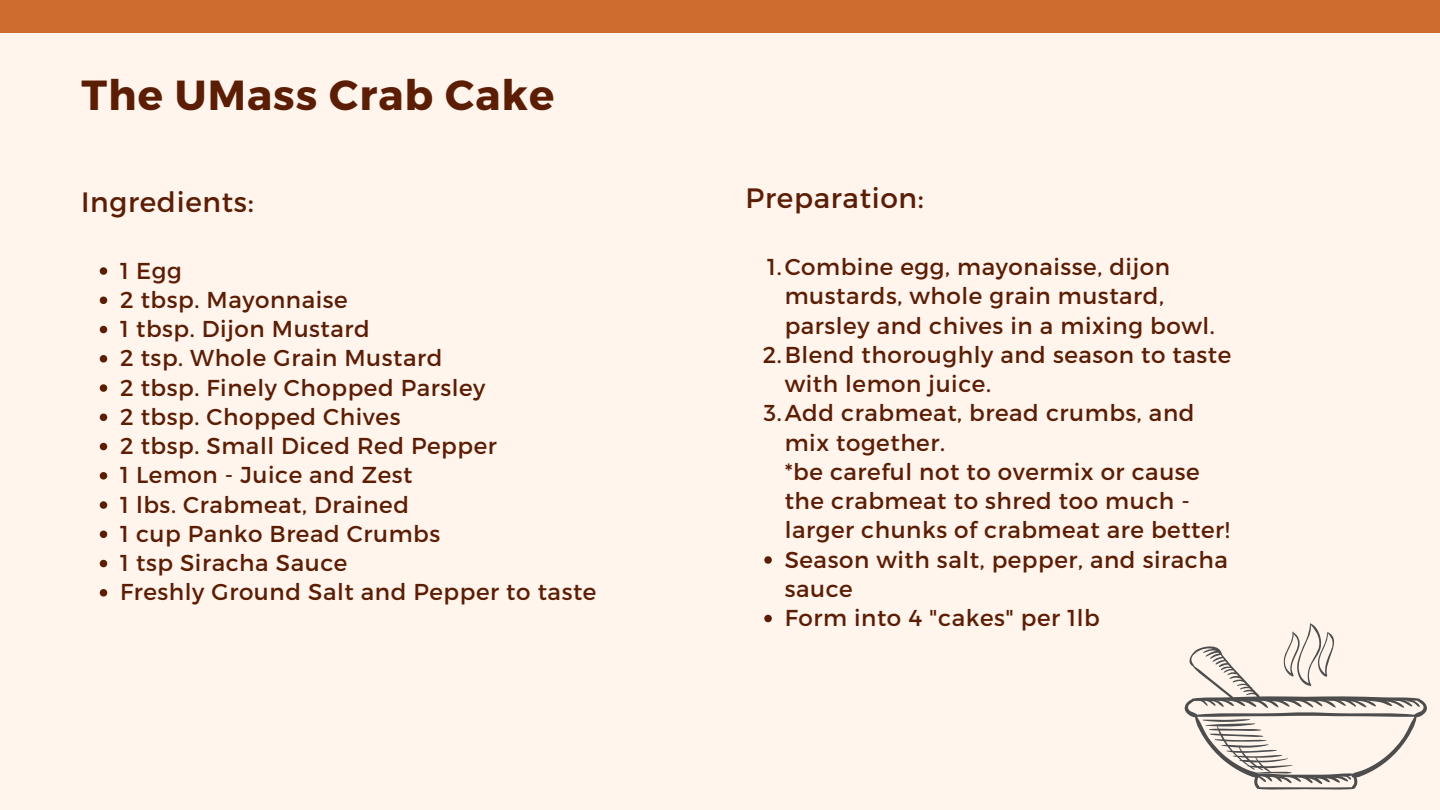
<style>
.page{position:relative;width:1440px;height:810px;background:#fff5ec}
.page>*{position:absolute;margin:0;border:0;box-sizing:border-box;transform-origin:0 0}
.t1{font:700 42px "Montserrat";letter-spacing:.025em;color:#5c1d05}
.t2{font:28px "Montserrat";letter-spacing:.025em;color:#5c1d05}
.t3{font:23px/29.2px "Montserrat";letter-spacing:.025em;color:#5c1d05}
</style>
<div class="page">
<div style="left:0;top:0;width:1440px;height:32px;background:#ce6c2f"></div>
<svg style="left:100px;top:267px;width:7px;height:8px"></svg>
<svg style="left:100px;top:297px;width:7px;height:7px"></svg>
<svg style="left:100px;top:326px;width:7px;height:7px"></svg>
<svg style="left:100px;top:355px;width:7px;height:8px"></svg>
<svg style="left:100px;top:384px;width:7px;height:8px"></svg>
<svg style="left:100px;top:414px;width:7px;height:7px"></svg>
<svg style="left:100px;top:443px;width:7px;height:7px"></svg>
<svg style="left:100px;top:472px;width:7px;height:8px"></svg>
<svg style="left:100px;top:501px;width:7px;height:8px"></svg>
<svg style="left:100px;top:531px;width:7px;height:7px"></svg>
<svg style="left:100px;top:560px;width:7px;height:7px"></svg>
<svg style="left:100px;top:589px;width:7px;height:8px"></svg>
<svg style="left:1184px;top:623px;width:243px;height:167px"></svg>
<svg style="left:764px;top:556px;width:8px;height:8px"></svg>
<svg style="left:764px;top:615px;width:8px;height:7px"></svg>
<p class="t1" style="left:82px;top:67px;width:474px">The UMass Crab Cake</p>
<p class="t2" style="left:81px;top:184px;width:174px">Ingredients:</p>
<p class="t3" style="left:120px;top:255px;width:63px">1 Egg</p>
<p class="t3" style="left:120px;top:284px;width:229px">2 tbsp. Mayonnaise</p>
<p class="t3" style="left:120px;top:313px;width:251px">1 tbsp. Dijon Mustard</p>
<p class="t3" style="left:120px;top:342px;width:324px">2 tsp. Whole Grain Mustard</p>
<p class="t3" style="left:120px;top:372px;width:367px">2 tbsp. Finely Chopped Parsley</p>
<p class="t3" style="left:120px;top:401px;width:282px">2 tbsp. Chopped Chives</p>
<p class="t3" style="left:120px;top:430px;width:378px">2 tbsp. Small Diced Red Pepper</p>
<p class="t3" style="left:120px;top:459px;width:294px">1 Lemon - Juice and Zest</p>
<p class="t3" style="left:120px;top:489px;width:290px">1 lbs. Crabmeat, Drained</p>
<p class="t3" style="left:120px;top:518px;width:322px">1 cup Panko Bread Crumbs</p>
<p class="t3" style="left:120px;top:547px;width:229px">1 tsp Siracha Sauce</p>
<p class="t3" style="left:120px;top:576px;width:478px">Freshly Ground Salt and Pepper to taste</p>
<p class="t2" style="left:746px;top:180px;width:180px">Preparation:</p>
<p class="t3" style="left:785px;top:251px;width:432px;text-indent:-17px">1.Combine egg, mayonaisse, dijon mustards, whole grain mustard, parsley and chives in a mixing bowl.</p>
<p class="t3" style="left:785px;top:339px;width:448px;text-indent:-22px">2.Blend thoroughly and season to taste with lemon juice.</p>
<p class="t3" style="left:785px;top:397px;width:411px;text-indent:-21px">3.Add crabmeat, bread crumbs, and mix together.</p>
<p class="t3" style="left:785px;top:456px;width:447px">*be careful not to overmix or cause the crabmeat to shred too much - larger chunks of crabmeat are better!</p>
<p class="t3" style="left:785px;top:544px;width:445px">Season with salt, pepper, and siracha sauce</p>
<p class="t3" style="left:785px;top:602px;width:317px">Form into 4 "cakes" per 1lb</p>
</div>
